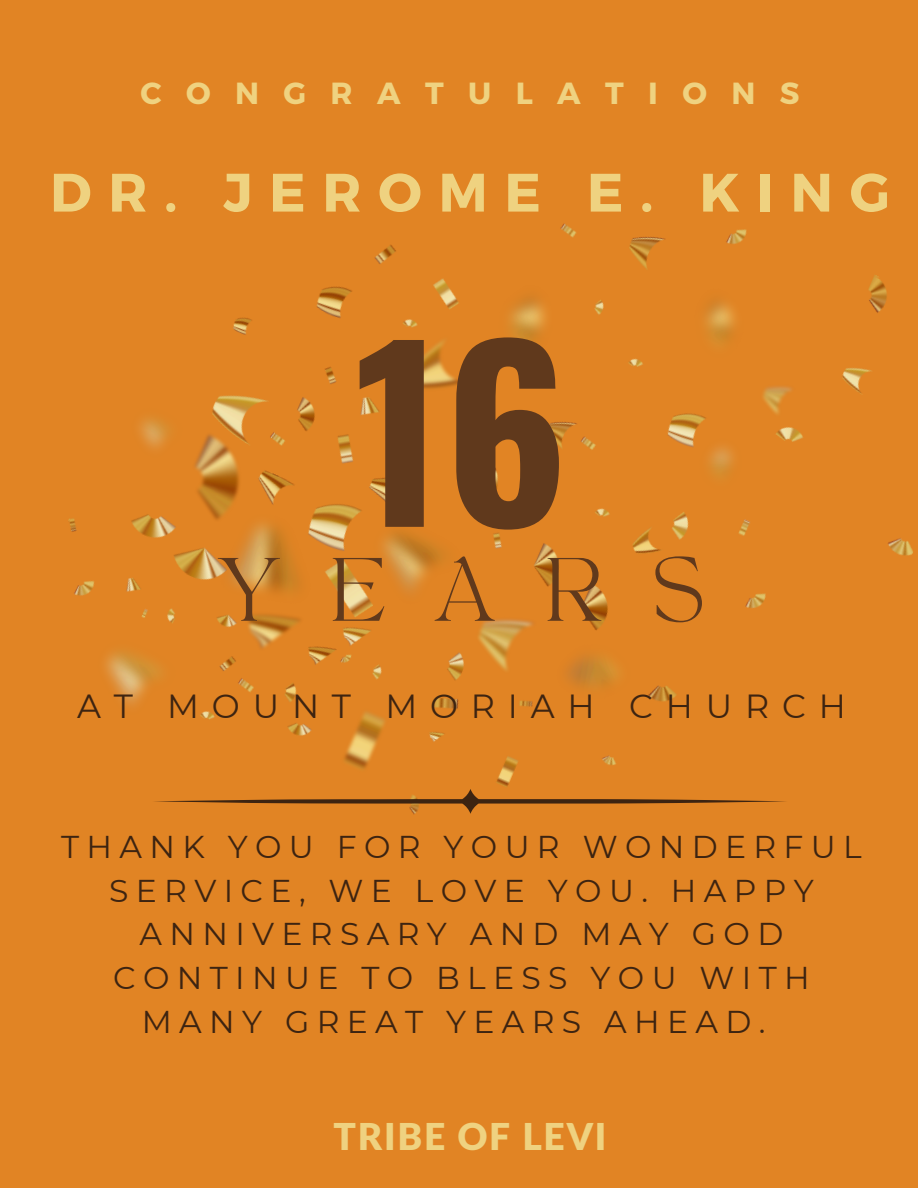
<style>
.page{position:relative;width:918px;height:1188px;background:#e18424}
.page>*{position:absolute;margin:0;border:0;box-sizing:border-box;transform-origin:0 0}
.t1{font:700 230.7px "Oswald";color:#60391c}
.t2{font:62.85px "TANAEGEAN";letter-spacing:.8em;color:#60391c}
.t3{font:700 54px "Montserrat";letter-spacing:.31em;color:#efd280}
.t4{font:900 37.2px "Lato Latin";letter-spacing:.045em;color:#efd280}
.t5{font:33.45px "Montserrat";letter-spacing:.385em;color:#3d2411}
.t6{font:31.5px/43.8px "Montserrat";letter-spacing:.235em;color:#3d2411;text-align:center}
.t7{font:700 30.6px "Montserrat";letter-spacing:.8em;color:#efd280}
</style>
<div class="page">
<img style="left:68px;top:223px;width:845px;height:592px">
<svg style="left:152px;top:789px;width:636px;height:25px"></svg>
<h4 class="t7" style="left:140px;top:73px;width:661px">CONGRATULATIONS</h4>
<p class="t3" style="left:50px;top:157px;width:841px">DR. JEROME E. KING</p>
<p class="t1" style="left:355px;top:252px;width:215px">16</p>
<p class="t2" style="left:218px;top:554px;width:489px">YEARS</p>
<h2 class="t5" style="left:77px;top:686px;width:770px">AT MOUNT MORIAH CHURCH</h2>
<h1 class="t6" style="left:61px;top:825px;width:802px">THANK YOU FOR YOUR WONDERFUL<br>SERVICE, WE LOVE YOU. HAPPY<br>ANNIVERSARY AND MAY GOD<br>CONTINUE TO BLESS YOU WITH<br>MANY GREAT YEARS AHEAD.</h1>
<p class="t4" style="left:334px;top:1120px;width:274px">TRIBE OF LEVI</p>
</div>
